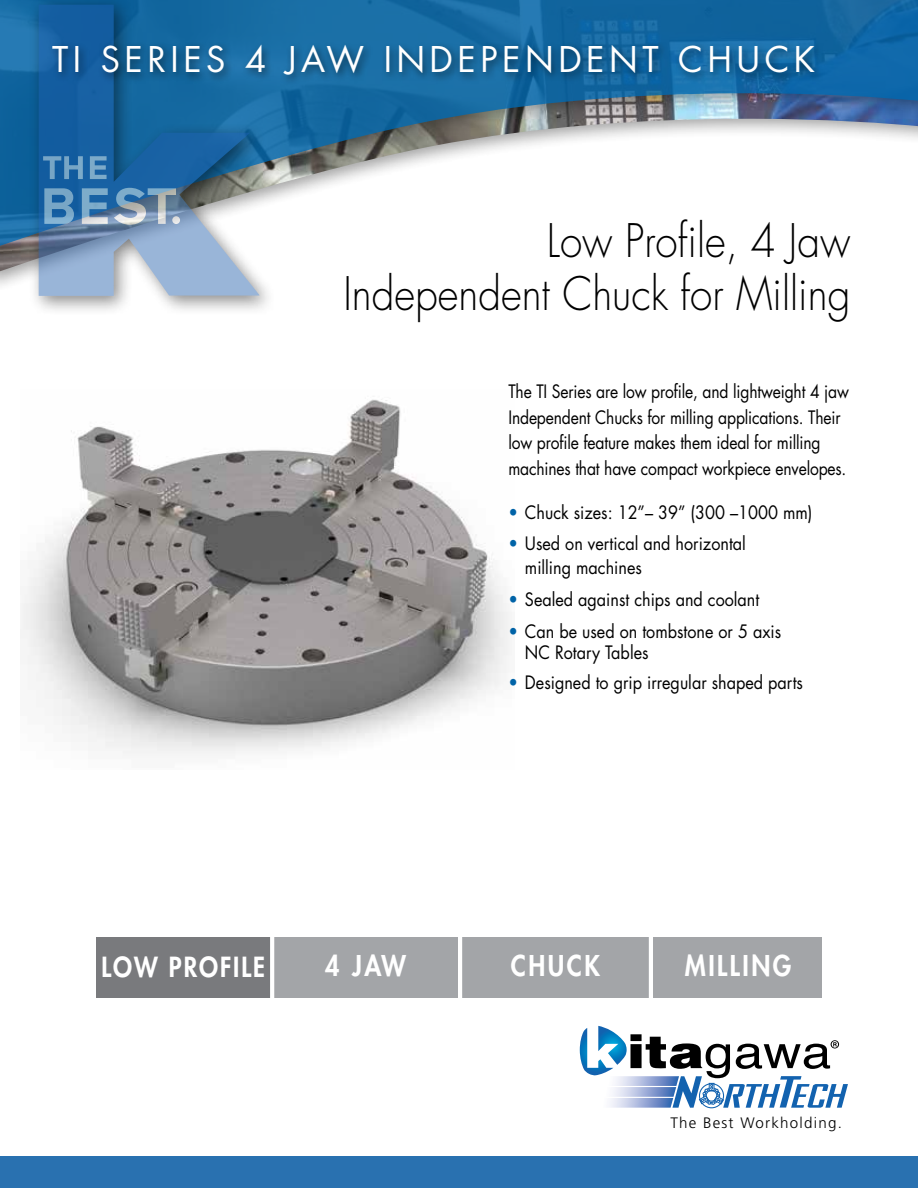
<style>
.page{position:relative;width:918px;height:1188px;background:#fff}
.page>*{position:absolute;margin:0;border:0;box-sizing:border-box;transform-origin:0 0}
.t1{font:300 45px/52.5px "Futura Std";color:#000;text-align:right;scale:.9 1}
.t2{font:34.5px "Futura Std";letter-spacing:.13em;color:#fff}
.t3{font:800 27.9px "Futura Std";letter-spacing:.1em;color:#fff;scale:.9 1}
.t4{font:800 27px "Futura Std";letter-spacing:.08em;color:#fff;scale:.9 1}
.t5{font:18px/24px "Futura Std";letter-spacing:-.01em;color:#000;scale:.9 1}
.t6{font:18px/25.5px "Futura Std";letter-spacing:-.01em;color:#000;scale:.87 1}
.t7{font:300 15.15px "Frutiger";letter-spacing:.08em;color:#000}
.s1{color:#0063a7}
</style>
<div class="page">
<img style="left:21px;top:399px;width:489px;height:355px">
<svg style="left:0;top:0;width:918px;height:250px"></svg>
<svg style="left:28px;top:0;width:249px;height:311px"></svg>
<svg style="left:39px;top:5px;width:220px;height:291px;background:#4e83af"></svg>
<svg style="left:43px;top:156px;width:40px;height:23px"></svg>
<svg style="left:90px;top:156px;width:17px;height:23px"></svg>
<svg style="left:44px;top:188px;width:30px;height:36px"></svg>
<svg style="left:82px;top:188px;width:26px;height:36px"></svg>
<svg style="left:114px;top:188px;width:62px;height:37px;background:#819cb3"></svg>
<svg style="left:172px;top:216px;width:8px;height:8px"></svg>
<div style="left:48px;top:41px;width:776px;height:44px;background:#000;opacity:.55"></div>
<svg style="left:580px;top:1026px;width:268px;height:83px"></svg>
<div style="left:0;top:1157px;width:918px;height:31px;background:#2971b0"></div>
<div style="left:271px;top:938px;width:551px;height:60px;background:#a3a5a8"></div>
<div style="left:96px;top:938px;width:176px;height:60px;background:#797a7d"></div>
<hr style="left:270px;top:937px;width:4px;height:64px;background:#fff">
<hr style="left:458px;top:937px;width:4px;height:64px;background:#fff">
<hr style="left:649px;top:937px;width:4px;height:64px;background:#fff">
<h2 class="t2" style="left:52px;top:37px;width:764px">TI SERIES 4 JAW INDEPENDENT CHUCK</h2>
<h1 class="t1" style="left:343px;top:216px;width:565px">Low Profile, 4 Jaw<br>Independent Chuck for Milling</h1>
<p class="t6" style="left:508px;top:379px;width:393px">The TI Series are low profile, and lightweight 4 jaw Independent Chucks for milling applications. Their low profile feature makes them ideal for milling machines that have compact workpiece envelopes.</p>
<p class="t5" style="left:508px;top:500px;width:339px"><span class="s1">•</span> Chuck sizes: 12”– 39” (300 –1000 mm)</p>
<p class="t5" style="left:525px;top:531px;width:247px;text-indent:-17px"><span class="s1">•</span> Used on vertical and horizontal milling machines</p>
<p class="t5" style="left:508px;top:587px;width:280px"><span class="s1">•</span> Sealed against chips and coolant</p>
<p class="t5" style="left:525px;top:621px;width:286px;line-height:21px;text-indent:-17px"><span class="s1">•</span> Can be used on tombstone or 5 axis<br>NC Rotary Tables</p>
<p class="t5" style="left:508px;top:670px;width:329px"><span class="s1">•</span> Designed to grip irregular shaped parts</p>
<h3 class="t4" style="left:102px;top:950px;width:183px">LOW PROFILE</h3>
<h3 class="t3" style="left:325px;top:948px;width:91px">4 JAW</h3>
<h3 class="t3" style="left:511px;top:948px;width:101px">CHUCK</h3>
<h3 class="t3" style="left:685px;top:948px;width:120px">MILLING</h3>
<p class="t7" style="left:670px;top:1114px;width:173px">The Best Workholding.</p>
</div>
